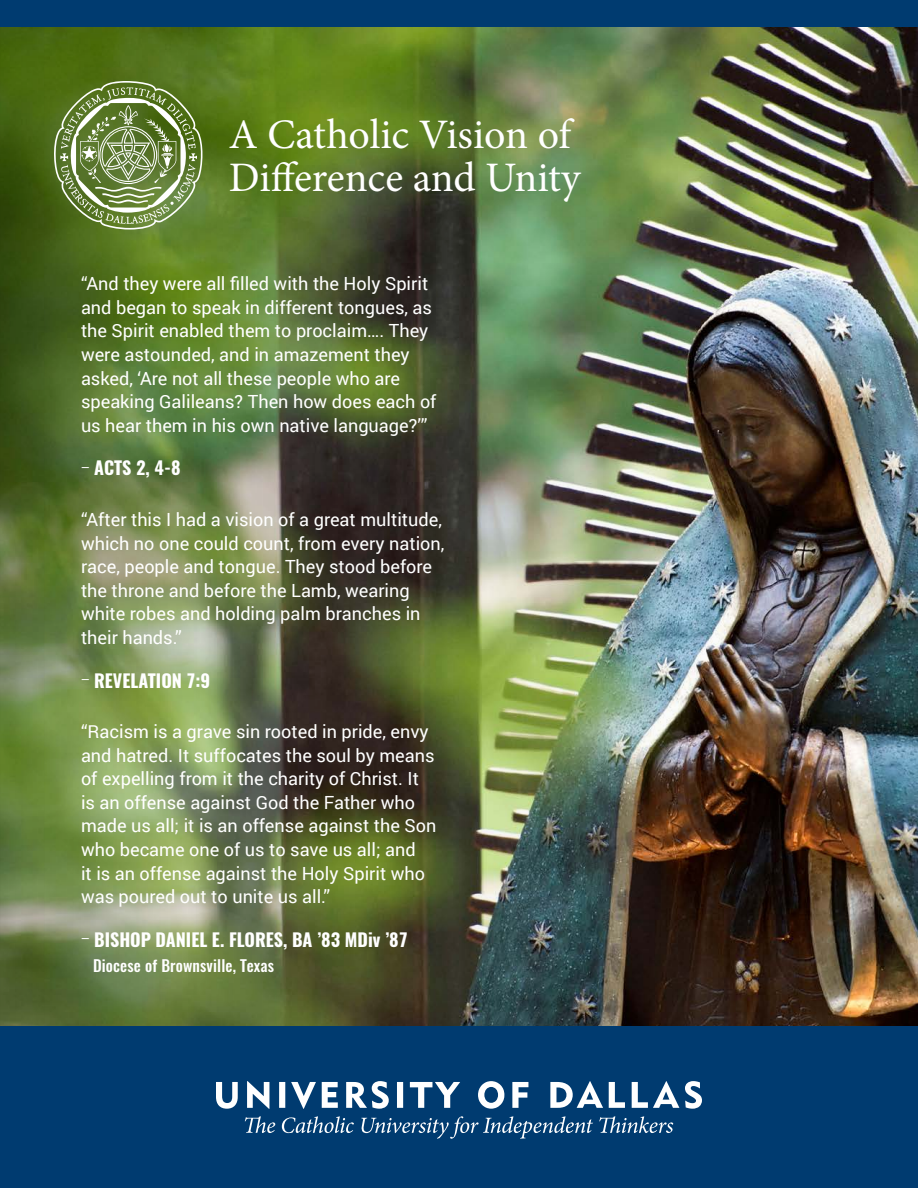
<style>
.page{position:relative;width:918px;height:1188px;background:#fff}
.page>*{position:absolute;margin:0;border:0;box-sizing:border-box;transform-origin:0 0}
.t1{font:42px/43.5px "Minion Pro";color:#fff}
.t2{font:18.15px/23.5px "Roboto";color:#fff}
.t3{font:700 18px "Oswald";color:#fff}
.t4{font:500 15.75px "Oswald";letter-spacing:.01em;color:#fff}
</style>
<div class="page">
<img style="left:0;top:27px;width:918px;height:1000px">
<div style="left:0;top:1027px;width:918px;height:161px;background:#003b70"></div>
<svg style="left:245px;top:1116px;width:428px;height:23px"></svg>
<svg style="left:216px;top:1081px;width:486px;height:28px"></svg>
<div style="left:0;top:0;width:918px;height:27px;background:#003b70"></div>
<svg style="left:52px;top:81px;width:152px;height:149px;background:#799153"></svg>
<h1 class="t1" style="left:229px;top:113px;width:353px">A Catholic Vision of<br>Difference and Unity</h1>
<p class="t2" style="left:81px;top:271px;width:357px">“And they were all filled with the Holy Spirit and began to speak in different tongues, as the Spirit enabled them to proclaim…. They were astounded, and in amazement they asked, ‘Are not all these people who are speaking Galileans? Then how does each of us hear them in his own native language?’”</p>
<p class="t3" style="left:81px;top:456px;width:101px"><sup>–</sup> ACTS 2, 4-8</p>
<p class="t2" style="left:81px;top:507px;width:365px">“After this I had a vision of a great multitude, which no one could count, from every nation, race, people and tongue. They stood before the throne and before the Lamb, wearing white robes and holding palm branches in their hands.”</p>
<p class="t3" style="left:81px;top:668px;width:131px"><sup>–</sup> REVELATION 7:9</p>
<p class="t2" style="left:81px;top:719px;width:357px">“Racism is a grave sin rooted in pride, envy and hatred. It suffocates the soul by means of expelling from it the charity of Christ. It is an offense against God the Father who made us all; it is an offense against the Son who became one of us to save us all; and<br>it is an offense against the Holy Spirit who was poured out to unite us all.”</p>
<p class="t3" style="left:81px;top:927px;width:328px"><sup>–</sup> BISHOP DANIEL E. FLORES, BA ’83 MDiv ’87</p>
<p class="t4" style="left:93px;top:955px;width:183px">Diocese of Brownsville, Texas</p>
</div>
